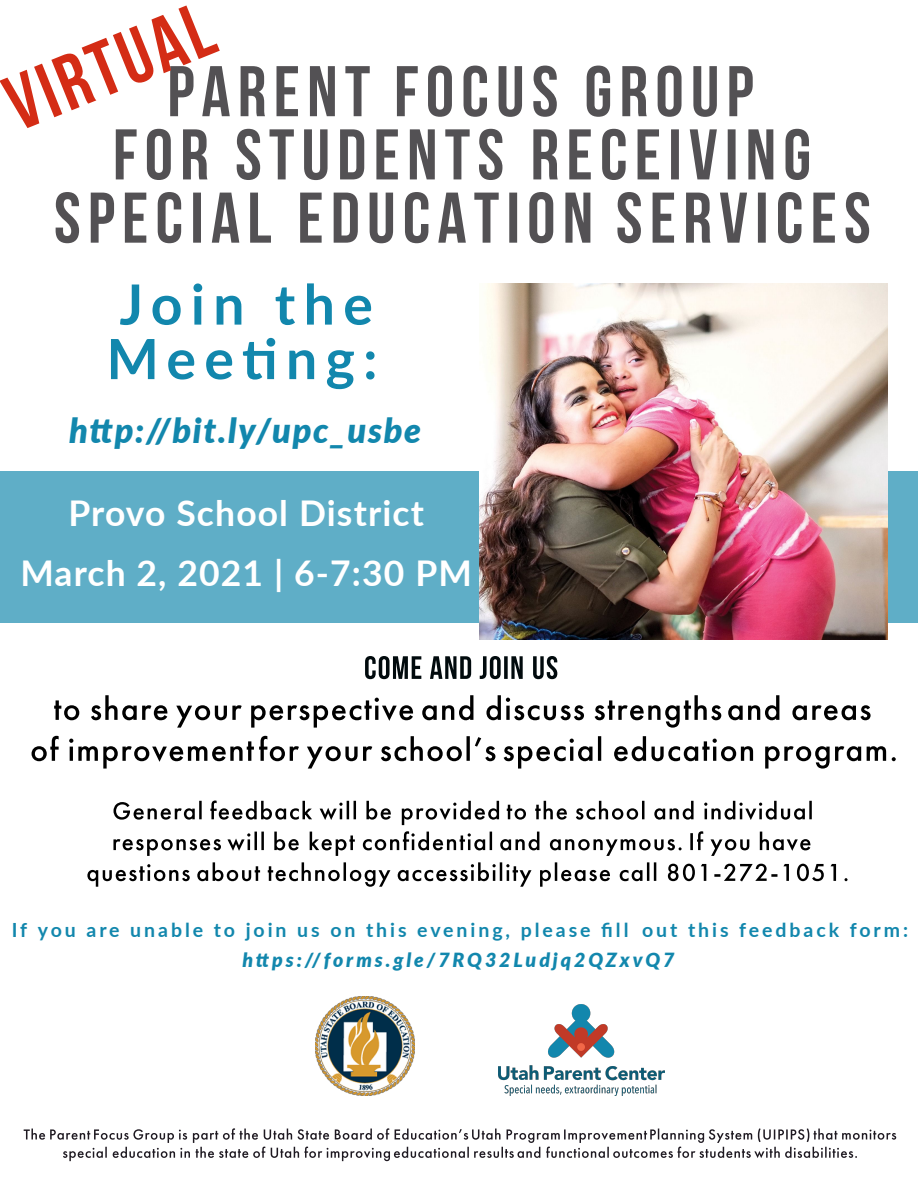
<style>
.page{position:relative;width:918px;height:1188px;background:#fff}
.page>*{position:absolute;margin:0;border:0;box-sizing:border-box;transform-origin:0 0}
.t1{font:700 55.5px/54.4px "Lato";letter-spacing:.15em;color:#1287ad}
.t2{font:700 35.4px "Lato";letter-spacing:.03em;color:#fff}
.t3{font:italic 900 34.2px "Lato";letter-spacing:.05em;color:#1287ad}
.t4{font:700 19.5px "Lato";letter-spacing:.15em;color:#1287ad}
.t5{font:italic 900 19.5px "Lato";letter-spacing:.15em;color:#1287ad}
</style>
<div class="page">
<div style="left:0;top:471px;width:918px;height:152px;background:#5faec7"></div>
<img style="left:480px;top:284px;width:407px;height:356px">
<svg style="left:56px;top:192px;width:215px;height:51px"></svg>
<svg style="left:300px;top:192px;width:290px;height:51px"></svg>
<svg style="left:617px;top:192px;width:252px;height:51px"></svg>
<svg style="left:365px;top:656px;width:56px;height:23px"></svg>
<svg style="left:430px;top:656px;width:41px;height:23px"></svg>
<svg style="left:480px;top:656px;width:43px;height:23px"></svg>
<svg style="left:533px;top:656px;width:24px;height:23px"></svg>
<svg style="left:54px;top:700px;width:25px;height:20px"></svg>
<svg style="left:91px;top:695px;width:76px;height:25px"></svg>
<svg style="left:176px;top:705px;width:66px;height:23px"></svg>
<svg style="left:251px;top:698px;width:162px;height:30px"></svg>
<svg style="left:422px;top:695px;width:51px;height:25px"></svg>
<svg style="left:486px;top:695px;width:98px;height:25px"></svg>
<svg style="left:595px;top:695px;width:126px;height:33px"></svg>
<svg style="left:728px;top:695px;width:51px;height:25px"></svg>
<svg style="left:792px;top:705px;width:79px;height:15px"></svg>
<svg style="left:32px;top:736px;width:27px;height:25px"></svg>
<svg style="left:69px;top:736px;width:230px;height:33px"></svg>
<svg style="left:307px;top:746px;width:65px;height:23px"></svg>
<svg style="left:381px;top:736px;width:114px;height:25px"></svg>
<svg style="left:504px;top:736px;width:97px;height:33px"></svg>
<svg style="left:614px;top:736px;width:139px;height:25px"></svg>
<svg style="left:765px;top:746px;width:131px;height:23px"></svg>
<svg style="left:24px;top:1128px;width:872px;height:33px"></svg>
<img style="left:498px;top:1005px;width:166px;height:91px">
<img style="left:316px;top:997px;width:99px;height:99px">
<svg style="left:113px;top:801px;width:89px;height:19px"></svg>
<svg style="left:210px;top:801px;width:102px;height:19px"></svg>
<svg style="left:320px;top:801px;width:36px;height:19px"></svg>
<svg style="left:366px;top:801px;width:25px;height:19px"></svg>
<svg style="left:654px;top:801px;width:40px;height:19px"></svg>
<svg style="left:704px;top:801px;width:108px;height:19px"></svg>
<svg style="left:113px;top:839px;width:108px;height:17px"></svg>
<svg style="left:227px;top:832px;width:37px;height:19px"></svg>
<svg style="left:310px;top:832px;width:45px;height:24px"></svg>
<svg style="left:363px;top:831px;width:129px;height:19px"></svg>
<svg style="left:500px;top:832px;width:39px;height:18px"></svg>
<svg style="left:550px;top:839px;width:132px;height:17px"></svg>
<svg style="left:576px;top:801px;width:68px;height:19px"></svg>
<svg style="left:402px;top:801px;width:97px;height:24px"></svg>
<svg style="left:507px;top:805px;width:19px;height:15px"></svg>
<svg style="left:535px;top:801px;width:32px;height:19px"></svg>
<svg style="left:274px;top:832px;width:25px;height:18px"></svg>
<svg style="left:690px;top:831px;width:13px;height:19px"></svg>
<svg style="left:711px;top:839px;width:38px;height:17px"></svg>
<svg style="left:760px;top:832px;width:50px;height:19px"></svg>
<svg style="left:87px;top:864px;width:103px;height:23px"></svg>
<svg style="left:197px;top:862px;width:63px;height:19px"></svg>
<svg style="left:268px;top:862px;width:122px;height:25px"></svg>
<svg style="left:398px;top:862px;width:134px;height:25px"></svg>
<svg style="left:540px;top:862px;width:70px;height:25px"></svg>
<svg style="left:620px;top:862px;width:36px;height:19px"></svg>
<svg style="left:668px;top:864px;width:180px;height:17px"></svg>
<svg style="left:0;top:5px;width:809px;height:175px"></svg>
<h1 class="t1" style="left:107px;top:276px;width:272px">Join the<br>Meeting:</h1>
<h3 class="t3" style="left:69px;top:409px;width:353px">http://bit.ly/upc_usbe</h3>
<h2 class="t2" style="left:68px;top:491px;width:357px">Provo School District</h2>
<h2 class="t2" style="left:20px;top:551px;width:453px">March 2, 2021 | 6-7:30 PM</h2>
<p class="t4" style="left:12px;top:917px;width:898px">If you are unable to join us on this evening, please fill out this feedback form:</p>
<p class="t5" style="left:242px;top:948px;width:434px">https://forms.gle/7RQ32Ludjq2QZxvQ7</p>
</div>
